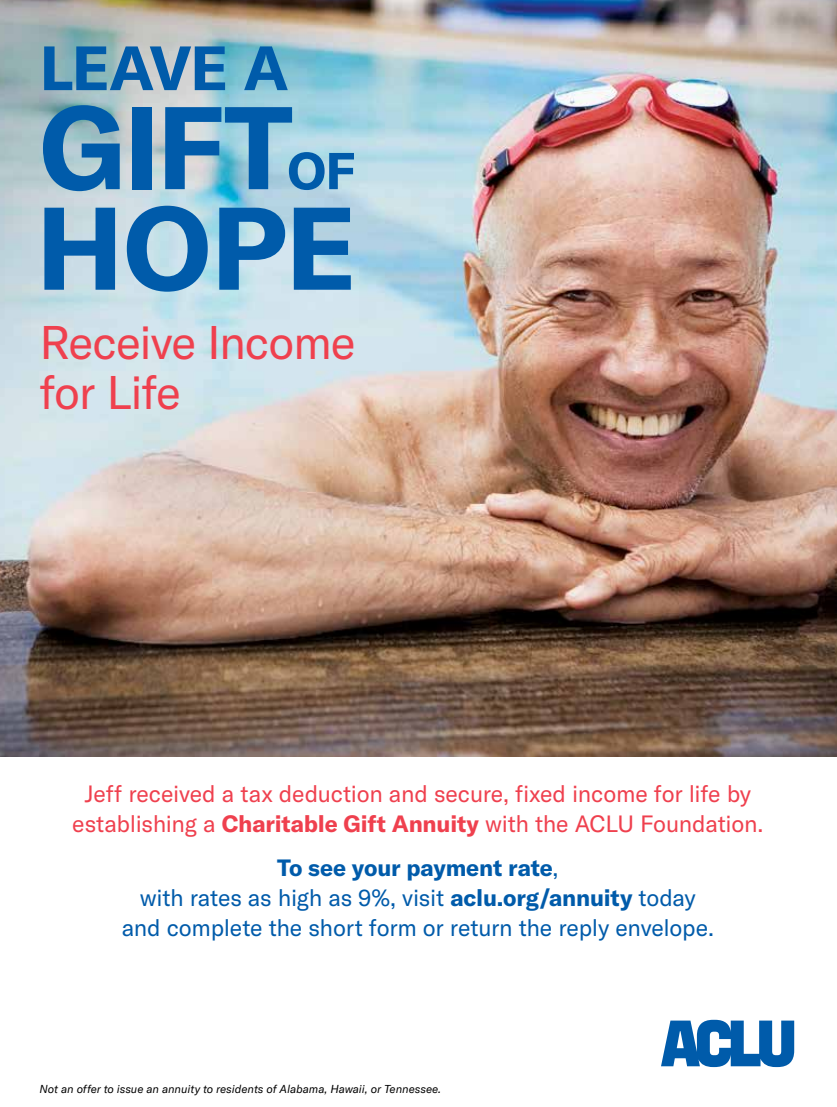
<style>
.page{position:relative;width:837px;height:1107px;background:#fff}
.page>*{position:absolute;margin:0;border:0;box-sizing:border-box;transform-origin:0 0}
.t1{font:700 115.5px "GT America";letter-spacing:-.01em;color:#005baa}
.t2{font:700 61.5px "GT America";letter-spacing:-.02em;color:#005baa}
.t3{font:700 51px "GT America";color:#005baa}
.t4{font:46.5px/49.5px "GT America";letter-spacing:-.03em;color:#ef404e}
.t5{font:23.25px/30px "GT America";letter-spacing:-.01em;color:#005baa;text-align:center}
.t6{font:23.25px/30px "GT America";letter-spacing:-.01em;color:#ef404e;text-align:center}
.t7{font:italic 11.25px "GT America";color:#000}
.s1{font-weight:700}
</style>
<div class="page">
<img style="left:0;top:0;width:836px;height:756px">
<svg style="left:661px;top:1019px;width:133px;height:48px"></svg>
<h2 class="t2" style="left:40px;top:30px;width:250px">LEAVE A</h2>
<h1 class="t1" style="left:40px;top:76px;width:255px">GIFT</h1>
<h3 class="t3" style="left:287px;top:139px;width:69px">OF</h3>
<h1 class="t1" style="left:36px;top:177px;width:322px">HOPE</h1>
<h3 class="t4" style="left:40px;top:318px;width:317px">Receive Income for Life</h3>
<p class="t6" style="left:72px;top:779px;width:692px">Jeff received a tax deduction and secure, fixed income for life by establishing a <span class="s1">Charitable Gift Annuity</span> with the ACLU Foundation.</p>
<p class="t5" style="left:122px;top:852px;width:593px"><span class="s1">To see your payment rate</span>,<br>with rates as high as 9%, visit <span class="s1">aclu.org/annuity</span> today and complete the short form or return the reply envelope.</p>
<p class="t7" style="left:40px;top:1082px;width:403px">Not an offer to issue an annuity to residents of Alabama, Hawaii, or Tennessee.</p>
</div>
